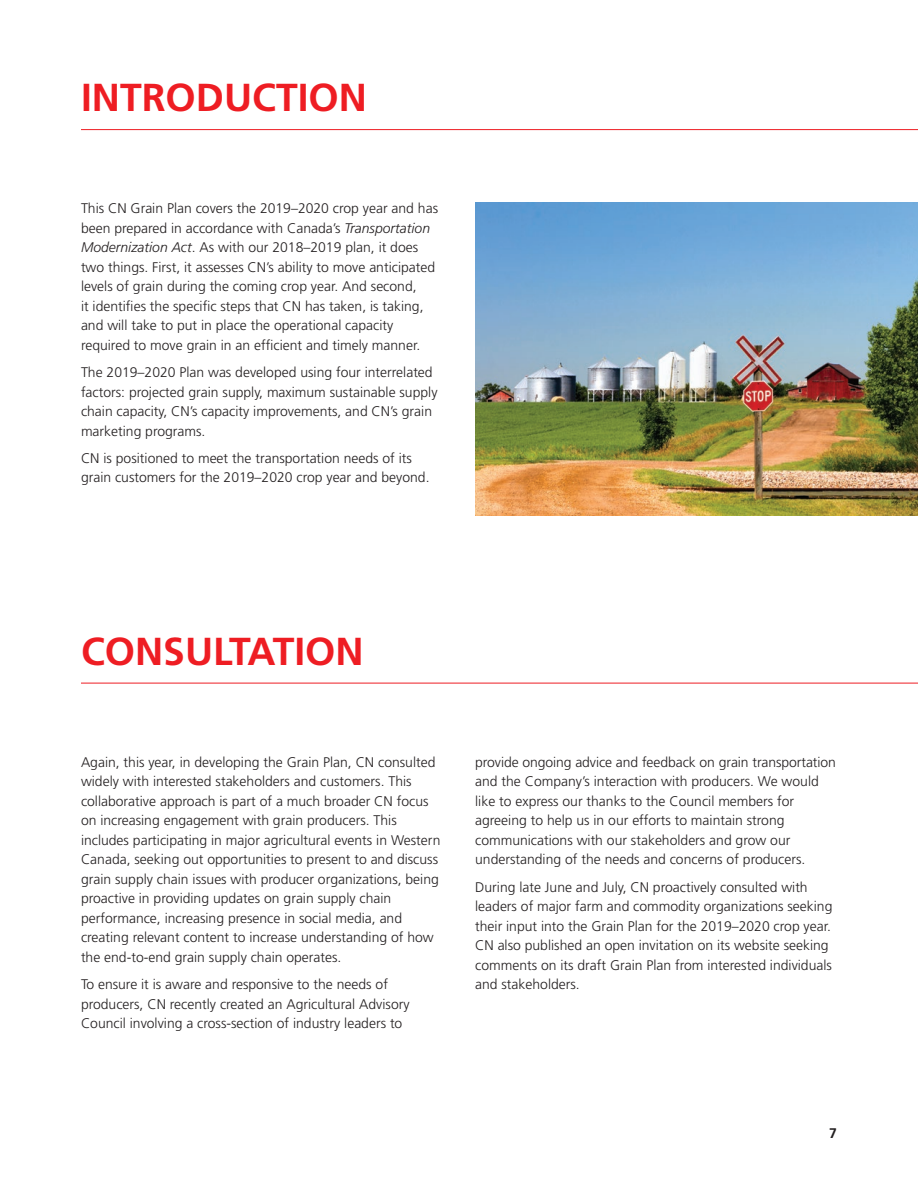
<style>
.page{position:relative;width:918px;height:1188px;background:#fff}
.page>*{position:absolute;margin:0;border:0;box-sizing:border-box;transform-origin:0 0}
.t1{font:700 39px "Frutiger";color:#ee1d23}
.t2{font:300 13.95px/19.5px "Frutiger";color:#231f20}
.t3{font:700 13.95px "Frutiger";color:#231f20}
.s1{font-style:italic}
</style>
<div class="page">
<img style="left:475px;top:202px;width:443px;height:314px">
<hr style="left:81px;top:129px;width:837px;height:1px;background:#ee1d23">
<hr style="left:81px;top:683px;width:837px;height:1px;background:#ee1d23">
<h1 class="t1" style="left:81px;top:75px;width:66px">INTRODU</h1>
<h1 class="t1" style="left:252px;top:75px;width:116px">CTIO N</h1>
<p class="t2" style="left:81px;top:199px;width:359px">This CN Grain Plan covers the 2019–2020 crop year and has been prepared in accordance with Canada’s <span class="s1">Transportation Modernization Act</span>. As with our 2018–2019 plan, it does two things. First, it assesses CN’s ability to move anticipated levels of grain during the coming crop year. And second,<br>it identifies the specific steps that CN has taken, is taking, and will take to put in place the operational capacity required to move grain in an efficient and timely manner.</p>
<p class="t2" style="left:81px;top:362px;width:358px">The 2019–2020 Plan was developed using four interrelated factors: projected grain supply, maximum sustainable supply chain capacity, CN’s capacity improvements, and CN’s grain marketing programs.</p>
<p class="t2" style="left:81px;top:448px;width:350px">CN is positioned to meet the transportation needs of its grain customers for the 2019–2020 crop year and beyond.</p>
<h1 class="t1" style="left:81px;top:628px;width:105px">CONSULTATIO</h1>
<h1 class="t1" style="left:336px;top:628px;width:30px">N</h1>
<p class="t2" style="left:81px;top:752px;width:361px">Again, this year, in developing the Grain Plan, CN consulted widely with interested stakeholders and customers. This collaborative approach is part of a much broader CN focus on increasing engagement with grain producers. This includes participating in major agricultural events in Western Canada, seeking out opportunities to present to and discuss grain supply chain issues with producer organizations, being proactive in providing updates on grain supply chain performance, increasing presence in social media, and creating relevant content to increase understanding of how the end-to-end grain supply chain operates.</p>
<p class="t2" style="left:81px;top:974px;width:330px">To ensure it is aware and responsive to the needs of producers, CN recently created an Agricultural Advisory<br>Council involving a cross-section of industry leaders to</p>
<p class="t2" style="left:475px;top:752px;width:362px">provide ongoing advice and feedback on grain transportation and the Company’s interaction with producers. We would like to express our thanks to the Council members for agreeing to help us in our efforts to maintain strong communications with our stakeholders and grow our understanding of the needs and concerns of producers.</p>
<p class="t2" style="left:475px;top:877px;width:359px">During late June and July, CN proactively consulted with leaders of major farm and commodity organizations seeking their input into the Grain Plan for the 2019–2020 crop year.<br>CN also published an open invitation on its website seeking comments on its draft Grain Plan from interested individuals and stakeholders.</p>
<p class="t3" style="left:829px;top:1125px;width:9px">7</p>
</div>
